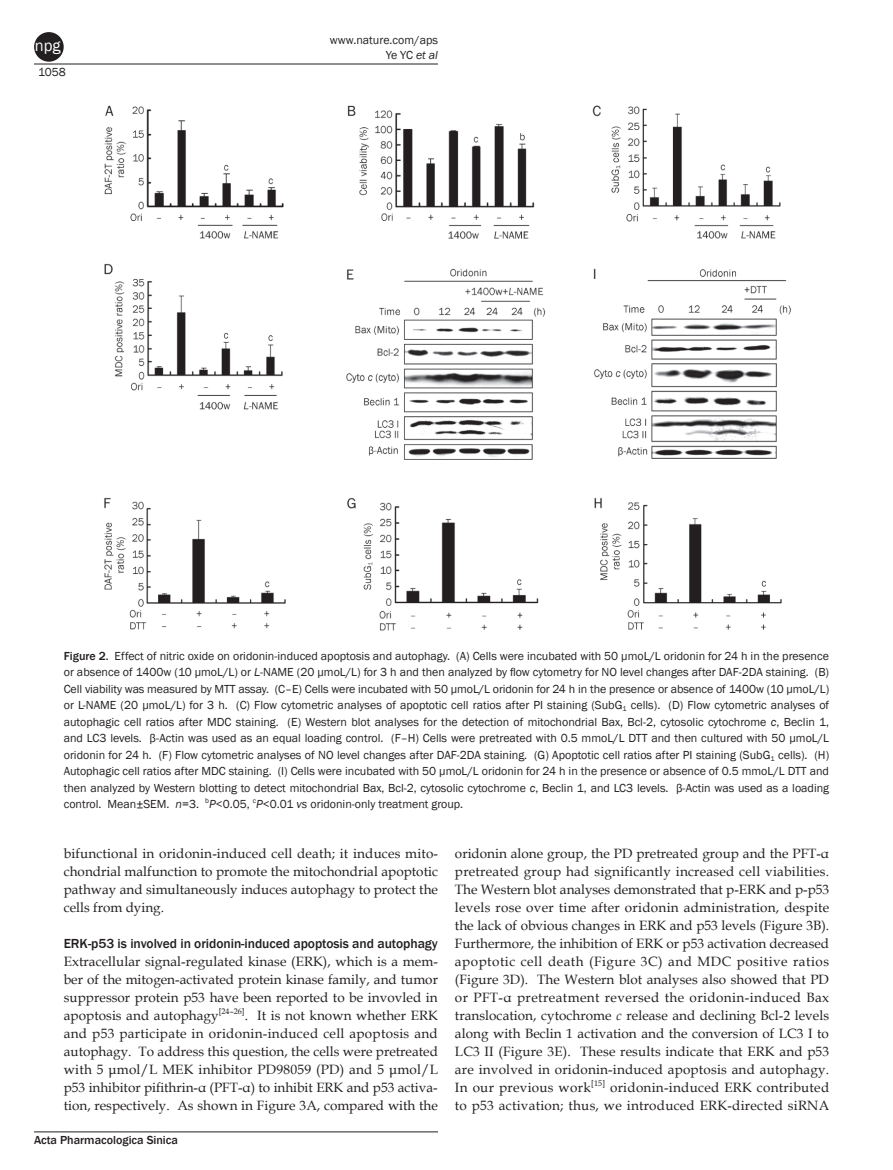
<style>
.page{position:relative;width:893px;height:1170px;background:#fff}
.page>*{position:absolute;margin:0;border:0;box-sizing:border-box;transform-origin:0 0}
.t1{font:16.5px "Franklin Gothic Book 2";color:#fff}
.t2{font:13.5px/18px "Book Antiqua 2";color:#231f20;text-align:justify}
.t3{font:500 13.5px "Franklin Gothic";letter-spacing:-.005em;color:#231f20}
.t4{font:12px/16.5px "Franklin Gothic";color:#231f20;text-align:justify}
.t5{font:12px/15px "Franklin Gothic Book 2";color:#231f20;text-align:right}
.t6{font:500 12px "Franklin Gothic";color:#231f20}
.s1{font-family:"Franklin Gothic";font-style:italic}
.s2{font-weight:500}
.s3{font-style:italic}
.s4{font-family:"Franklin Gothic Book 2"}
.s5{font-family:"Franklin Gothic"}
.s6{font-family:"Book Antiqua";font-style:italic}
</style>
<div class="page">
<hr style="left:34px;top:64px;width:404px;height:1px;background:#231f20">
<hr style="left:34px;top:1131px;width:404px;height:1px;background:#231f20">
<div style="left:34px;top:32px;width:30px;height:30px;background:#231f20;border-radius:50%"></div>
<img style="left:104px;top:105px;width:687px;height:526px">
<p class="t1" style="left:35px;top:35px;width:27px">npg</p>
<p class="t5" style="left:38px;top:65px;width:29px">1058</p>
<p class="t5" style="left:330px;top:32px;width:110px">www.nature.com/aps<br>Ye YC <span class="s1">et al</span></p>
<p class="t4" style="left:64px;top:647px;width:767px"><span class="s2">Figure 2.</span> Effect of nitric oxide on oridonin-induced apoptosis and autophagy. (A) Cells were incubated with 50 μmoL/L oridonin for 24 h in the presence or absence of 1400w (10 μmoL/L) or <span class="s3">L</span>-NAME (20 μmoL/L) for 3 h and then analyzed by flow cytometry for NO level changes after DAF-2DA staining. (B)<br>Cell viability was measured by MTT assay. (C–E) Cells were incubated with 50 μmoL/L oridonin for 24 h in the presence or absence of 1400w (10 μmoL/L) or L-NAME (20 μmoL/L) for 3 h. (C) Flow cytometric analyses of apoptotic cell ratios after PI staining (SubG<sub>1</sub> cells). (D) Flow cytometric analyses of</p>
<p class="t5" style="left:64px;top:714px;width:767px">autophagic cell ratios after MDC staining. (E) Western blot analyses for the detection of mitochondrial Bax, Bcl-2, cytosolic cytochrome <span class="s1">c</span>, Beclin 1,</p>
<p class="t4" style="left:64px;top:730px;width:767px">and LC3 levels. β-Actin was used as an equal loading control. (F–H) Cells were pretreated with 0.5 mmoL/L DTT and then cultured with 50 μmoL/L oridonin for 24 h. (F) Flow cytometric analyses of NO level changes after DAF-2DA staining. (G) Apoptotic cell ratios after PI staining (SubG<sub>1</sub> <span class="s4">cells). (H)<br></span>Autophagic cell ratios after MDC staining. (I) Cells were incubated with 50 μmoL/L oridonin for 24 h in the presence or absence of 0.5 mmoL/L DTT and</p>
<p class="t5" style="left:64px;top:779px;width:767px;line-height:16.5px;text-align:left">then analyzed by Western blotting to detect mitochondrial Bax, Bcl-2, cytosolic cytochrome <span class="s1">c</span><span class="s5">, Beclin 1, and LC3 levels. β-Actin was used as a loading control. Mean±SEM.</span> <span class="s1">n</span>=3. <sup>b</sup><span class="s1">P</span>&lt;0.05, <sup>c</sup><span class="s1">P</span>&lt;0.01 <span class="s1">vs</span> oridonin-only treatment group.</p>
<p class="t2" style="left:64px;top:844px;width:376px">bifunctional in oridonin-induced cell death; it induces mito&shy;chondrial malfunction to promote the mitochondrial apoptotic pathway and simultaneously induces autophagy to protect the cells from dying.</p>
<p class="t3" style="left:64px;top:935px;width:376px">ERK-p53 is involved in oridonin-induced apoptosis and autophagy</p>
<p class="t2" style="left:64px;top:952px;width:376px">Extracellular signal-regulated kinase (ERK), which is a mem&shy;ber of the mitogen-activated protein kinase family, and tumor suppressor protein p53 have been reported to be invovled in apoptosis and autophagy<sup>[24–26]</sup>. It is not known whether ERK and p53 participate in oridonin-induced cell apoptosis and autophagy. To address this question, the cells were pretreated with 5 μmol/L MEK inhibitor PD98059 (PD) and 5 μmol/L p53 inhibitor pifithrin-α (PFT-α) to inhibit ERK and p53 activa&shy;tion, respectively. As shown in Figure 3A, compared with the</p>
<p class="t6" style="left:34px;top:1132px;width:145px">Acta Pharmacologica Sinica</p>
<p class="t2" style="left:455px;top:844px;width:376px">oridonin alone group, the PD pretreated group and the PFT-α pretreated group had significantly increased cell viabilities.<br>The Western blot analyses demonstrated that p-ERK and p-p53 levels rose over time after oridonin administration, despite the lack of obvious changes in ERK and p53 levels (Figure 3B).<br>Furthermore, the inhibition of ERK or p53 activation decreased apoptotic cell death (Figure 3C) and MDC positive ratios (Figure 3D). The Western blot analyses also showed that PD or PFT-α pretreatment reversed the oridonin-induced Bax translocation, cytochrome <span class="s6">c</span> release and declining Bcl-2 levels along with Beclin 1 activation and the conversion of LC3 I to LC3 II (Figure 3E). These results indicate that ERK and p53 are involved in oridonin-induced apoptosis and autophagy.<br>In our previous work<sup>[15]</sup> oridonin-induced ERK contributed to p53 activation; thus, we introduced ERK-directed siRNA</p>
</div>
